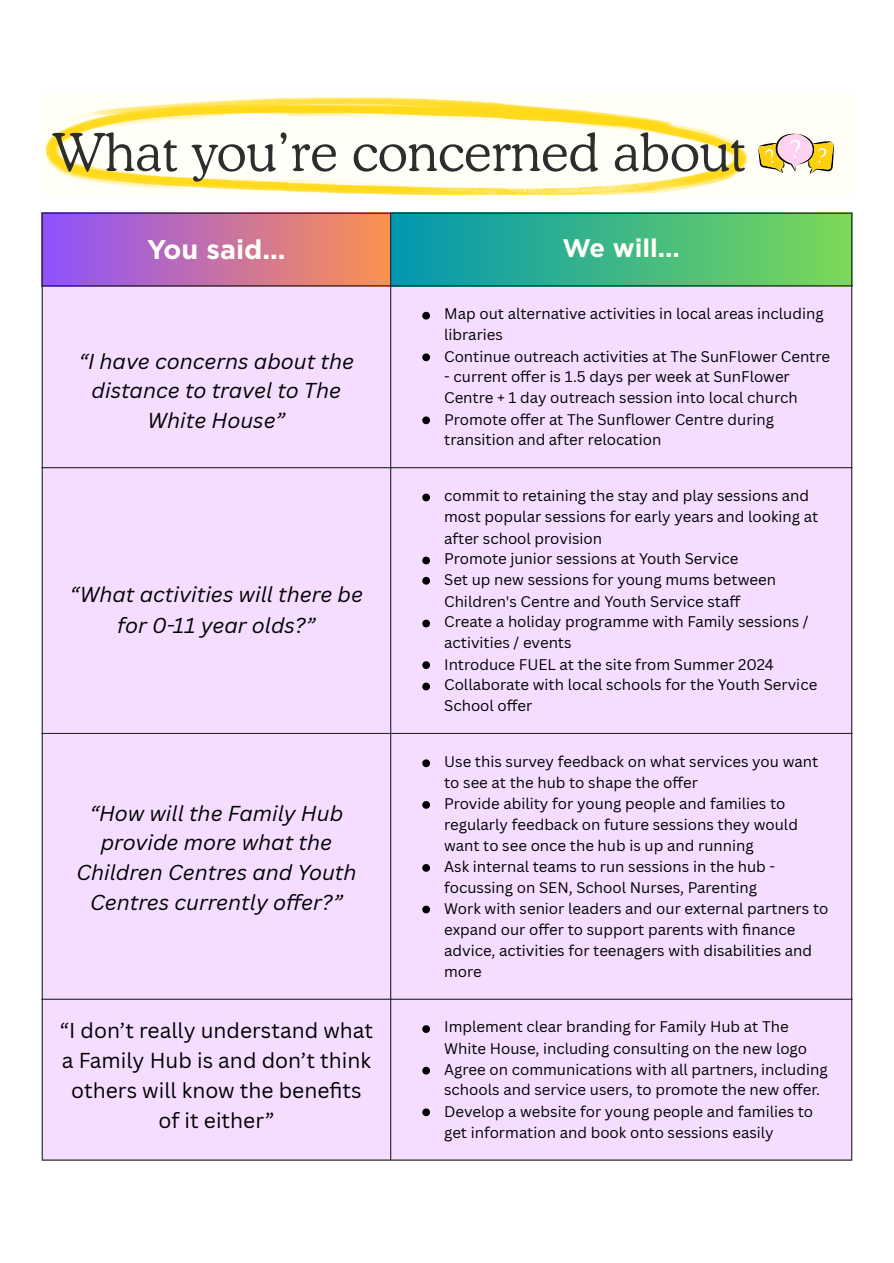
<style>
.page{position:relative;width:894px;height:1263px;background:#fff}
.page>*{position:absolute;margin:0;border:0;box-sizing:border-box;transform-origin:0 0}
.t1{font:300 51.9px "Cooper BT";color:#2e2d2d}
.t2{font:700 27px "Gotham";color:#fffff8}
.t3{font:700 25.5px "Gotham";color:#fffff8}
.t4{font:italic 21px/29.7px "Canva Sans";color:#000;text-align:center}
.t5{font:21px/30px "Canva Sans";color:#000;text-align:center}
.t6{font:15px/21.3px "Canva Sans";color:#000}
</style>
<div class="page">
<div style="left:42px;top:95px;width:810px;height:100px;background:#fffff8"></div>
<svg style="left:45px;top:97px;width:703px;height:98px"></svg>
<svg style="left:758px;top:134px;width:75px;height:40px"></svg>
<div style="left:43px;top:286px;width:808px;height:873px;background:#f4ddff"></div>
<div style="left:42px;top:213px;width:349px;height:73px;background:linear-gradient(to right,#8c52ff,#fe914f)"></div>
<div style="left:390px;top:213px;width:461px;height:73px;background:linear-gradient(to right,#0097b2,#7dd858)"></div>
<svg style="left:422px;top:312px;width:8px;height:8px"></svg>
<svg style="left:422px;top:353px;width:8px;height:8px"></svg>
<svg style="left:422px;top:416px;width:8px;height:8px"></svg>
<svg style="left:422px;top:494px;width:8px;height:7px"></svg>
<svg style="left:422px;top:557px;width:8px;height:7px"></svg>
<svg style="left:422px;top:577px;width:8px;height:8px"></svg>
<svg style="left:422px;top:620px;width:8px;height:7px"></svg>
<svg style="left:422px;top:661px;width:8px;height:8px"></svg>
<svg style="left:422px;top:683px;width:8px;height:7px"></svg>
<svg style="left:422px;top:759px;width:8px;height:8px"></svg>
<svg style="left:422px;top:801px;width:8px;height:8px"></svg>
<svg style="left:422px;top:864px;width:8px;height:8px"></svg>
<svg style="left:422px;top:906px;width:8px;height:7px"></svg>
<svg style="left:422px;top:1025px;width:8px;height:8px"></svg>
<svg style="left:422px;top:1067px;width:8px;height:7px"></svg>
<svg style="left:422px;top:1108px;width:8px;height:8px"></svg>
<hr style="left:42px;top:214px;width:1px;height:945px;background:#2e2d2d">
<hr style="left:390px;top:214px;width:1px;height:945px;background:#2e2d2d">
<hr style="left:851px;top:214px;width:1px;height:945px;background:#2e2d2d">
<hr style="left:42px;top:213px;width:810px;height:1px;background:#2e2d2d">
<hr style="left:42px;top:285px;width:810px;height:1px;background:#2e2d2d">
<hr style="left:42px;top:467px;width:810px;height:1px;background:#2e2d2d">
<hr style="left:42px;top:733px;width:810px;height:1px;background:#2e2d2d">
<hr style="left:42px;top:999px;width:810px;height:1px;background:#2e2d2d">
<hr style="left:42px;top:1159px;width:810px;height:2px;background:#2e2d2d">
<p class="t1" style="left:52px;top:121px;width:695px">What you’re concerned about</p>
<p class="t2" style="left:147px;top:233px;width:140px">You said...</p>
<p class="t3" style="left:562px;top:232px;width:119px">We will...</p>
<p class="t4" style="left:79px;top:345px;width:277px">“I have concerns about the distance to travel to The<br>White House”</p>
<p class="t4" style="left:70px;top:579px;width:295px;line-height:30.3px">“What activities will there be for 0-11 year olds?”</p>
<p class="t4" style="left:76px;top:798px;width:282px">“How will the Family Hub provide more what the<br>Children Centres and Youth<br>Centres currently offer?”</p>
<p class="t6" style="left:444px;top:303px;width:381px">Map out alternative activities in local areas including libraries</p>
<p class="t6" style="left:444px;top:345px;width:387px">Continue outreach activities at The SunFlower Centre</p>
<p class="t6" style="left:444px;top:366px;width:355px">- current offer is 1.5 days per week at SunFlower<br>Centre + 1 day outreach session into local church</p>
<p class="t6" style="left:444px;top:409px;width:331px;line-height:20.2px">Promote offer at The Sunflower Centre during transition and after relocation</p>
<p class="t6" style="left:444px;top:484px;width:375px">commit to retaining the stay and play sessions and most popular sessions for early years and looking at after school provision</p>
<p class="t6" style="left:444px;top:547px;width:295px">Promote junior sessions at Youth Service</p>
<p class="t6" style="left:444px;top:569px;width:333px">Set up new sessions for young mums between<br>Children's Centre and Youth Service staff</p>
<p class="t6" style="left:444px;top:610px;width:366px">Create a holiday programme with Family sessions / activities / events</p>
<p class="t6" style="left:444px;top:653px;width:331px">Introduce FUEL at the site from Summer 2024</p>
<p class="t6" style="left:444px;top:673px;width:374px">Collaborate with local schools for the Youth Service<br>School offer</p>
<p class="t6" style="left:444px;top:750px;width:375px">Use this survey feedback on what services you want to see at the hub to shape the offer</p>
<p class="t6" style="left:444px;top:793px;width:355px;line-height:20.9px">Provide ability for young people and families to regularly feedback on future sessions they would want to see once the hub is up and running</p>
<p class="t6" style="left:444px;top:856px;width:332px;line-height:20.2px">Ask internal teams to run sessions in the hub - focussing on SEN, School Nurses, Parenting</p>
<p class="t6" style="left:444px;top:898px;width:385px">Work with senior leaders and our external partners to expand our offer to support parents with fi nance advice, activities for teenagers with disabilities and more</p>
<p class="t5" style="left:60px;top:1015px;width:315px">“I don’t really understand what a Family Hub is and don’t think others will know the benefits of it either”</p>
<p class="t6" style="left:444px;top:1016px;width:364px">Implement clear branding for Family Hub at The<br>White House, including consulting on the new logo</p>
<p class="t6" style="left:444px;top:1059px;width:385px;line-height:20.2px">Agree on communications with all partners, including schools and service users, to promote the new offer.</p>
<p class="t6" style="left:444px;top:1100px;width:370px">Develop a website for young people and families to get information and book onto sessions easily</p>
</div>
